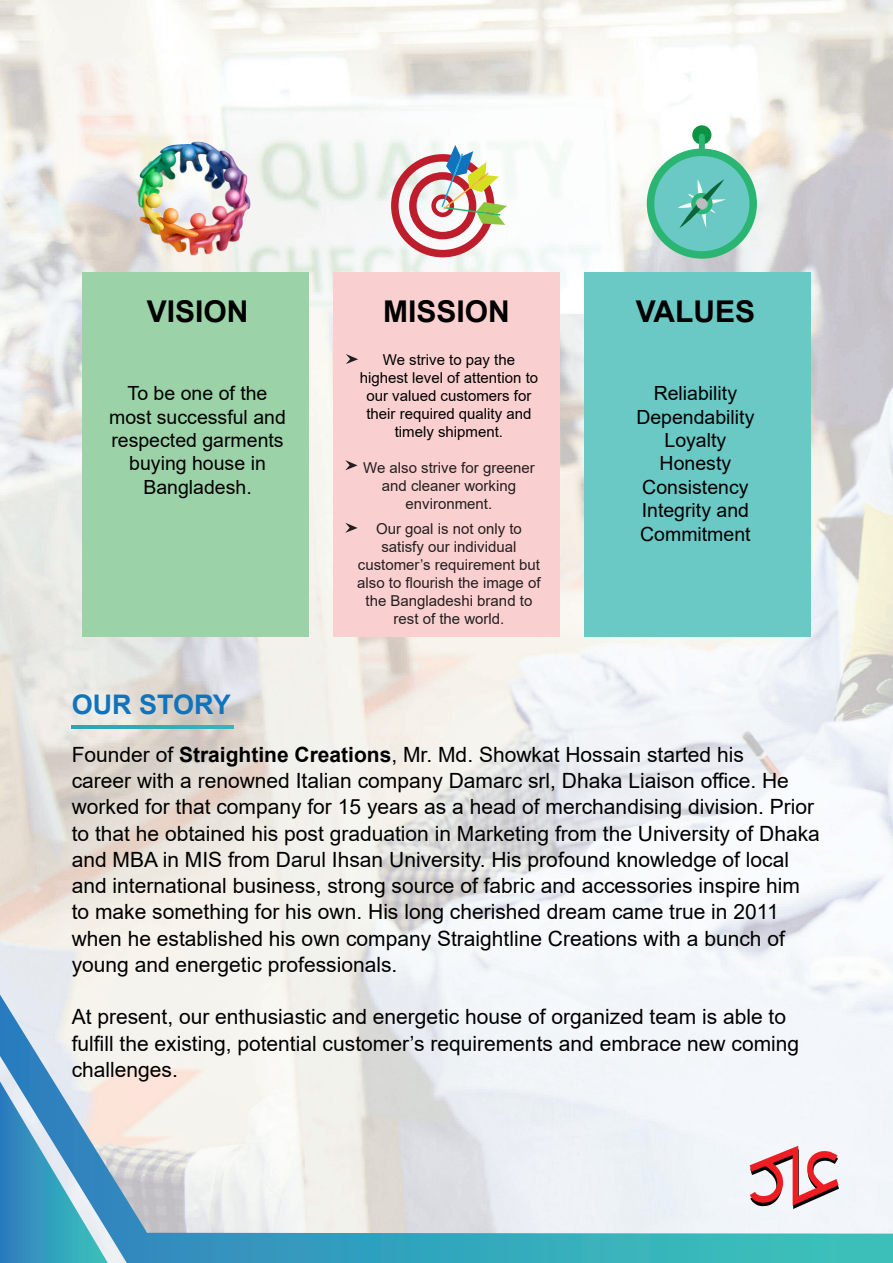
<style>
.page{position:relative;width:893px;height:1263px;background:#fff}
.page>*{position:absolute;margin:0;border:0;box-sizing:border-box;transform-origin:0 0}
.t1{font:700 30px "Arial";color:#000}
.t2{font:700 27px "Arial";color:#1074bc}
.t3{font:21px/26.2px "Arial";color:#000}
.t4{font:19.5px/23.4px "Arial";color:#000;text-align:center}
.t5{font:15px/18px "Arial";color:#231f20;text-align:center}
.t6{font:15px/18px "Arial";color:#000;text-align:center}
.s1{font-weight:700}
</style>
<div class="page">
<img style="left:0;top:0;width:893px;height:994px">
<svg style="left:0;top:994px;width:893px;height:269px"></svg>
<svg style="left:0;top:1081px;width:108px;height:182px;background:#61a5c9"></svg>
<svg style="left:750px;top:1146px;width:89px;height:63px"></svg>
<img style="left:134px;top:138px;width:120px;height:118px">
<div style="left:82px;top:272px;width:227px;height:365px;background:#9bd2a7"></div>
<div style="left:333px;top:272px;width:227px;height:365px;background:#facfcf"></div>
<div style="left:584px;top:272px;width:227px;height:365px;background:#6ac8c5"></div>
<svg style="left:391px;top:145px;width:116px;height:112px"></svg>
<div style="left:692px;top:125px;width:19px;height:19px;background:#0d9344;border-radius:50%"></div>
<svg style="left:647px;top:149px;width:110px;height:110px;background:#78cab9"></svg>
<div style="left:696px;top:198px;width:11px;height:11px;background:#bcbdc0;border-radius:50%"></div>
<div style="left:699px;top:134px;width:6px;height:21px;background:#2bb572;border-radius:3px"></div>
<svg style="left:346px;top:354px;width:12px;height:10px"></svg>
<svg style="left:345px;top:460px;width:13px;height:10px"></svg>
<svg style="left:345px;top:523px;width:13px;height:10px"></svg>
<hr style="left:72px;top:726px;width:161px;height:2px;background:#34aabc">
<p class="t1" style="left:147px;top:290px;width:103px">VISION</p>
<p class="t1" style="left:383px;top:290px;width:128px">MISSION</p>
<p class="t1" style="left:636px;top:290px;width:121px">VALUES</p>
<p class="t4" style="left:109px;top:382px;width:178px">To be one of the most successful and respected garments buying house in</p>
<p class="t4" style="left:143px;top:475px;width:110px">Bangladesh.</p>
<p class="t2" style="left:72px;top:685px;width:161px">OUR STORY</p>
<p class="t6" style="left:383px;top:351px;width:134px">We strive to pay the</p>
<p class="t6" style="left:360px;top:369px;width:180px">highest level of attention to our valued customers for their required quality and timely shipment.</p>
<p class="t5" style="left:363px;top:459px;width:173px">We also strive for greener and cleaner working</p>
<p class="t5" style="left:406px;top:495px;width:88px">environment.</p>
<p class="t5" style="left:376px;top:520px;width:147px">Our goal is not only to</p>
<p class="t5" style="left:381px;top:538px;width:137px">satisfy our individual</p>
<p class="t5" style="left:357px;top:556px;width:185px">customer’s requirement but also to flourish the image of the Bangladeshi brand to rest of the world.</p>
<p class="t4" style="left:654px;top:382px;width:85px">Reliability</p>
<p class="t4" style="left:636px;top:405px;width:120px">Dependability</p>
<p class="t4" style="left:664px;top:428px;width:63px">Loyalty</p>
<p class="t4" style="left:660px;top:452px;width:73px">Honesty</p>
<p class="t4" style="left:642px;top:475px;width:108px">Consistency</p>
<p class="t4" style="left:642px;top:499px;width:109px">Integrity and</p>
<p class="t4" style="left:640px;top:522px;width:112px">Commitment</p>
<p class="t3" style="left:72px;top:741px;width:674px">Founder of <span class="s1">Straightine Creations</span>, Mr. Md. Showkat Hossain started his</p>
<p class="t3" style="left:72px;top:767px;width:719px">career with a renowned Italian company Damarc srl, Dhaka Liaison office. He</p>
<p class="t3" style="left:72px;top:794px;width:744px">worked for that company for 15 years as a head of merchandising division. Prior</p>
<p class="t3" style="left:72px;top:820px;width:750px">to that he obtained his post graduation in Marketing from the University of Dhaka</p>
<p class="t3" style="left:72px;top:846px;width:719px">and MBA in MIS from Darul Ihsan University. His profound knowledge of local</p>
<p class="t3" style="left:72px;top:872px;width:730px">and international business, strong source of fabric and accessories inspire him</p>
<p class="t3" style="left:72px;top:899px;width:715px">to make something for his own. His long cherished dream came true in 2011 when he established his own company Straightline Creations with a bunch of young and energetic professionals.</p>
<p class="t3" style="left:72px;top:1004px;width:716px">At present, our enthusiastic and energetic house of organized team is able to</p>
<p class="t3" style="left:72px;top:1030px;width:729px">fulfill the existing, potential customer’s requirements and embrace new coming</p>
<p class="t3" style="left:72px;top:1056px;width:108px">challenges.</p>
</div>
